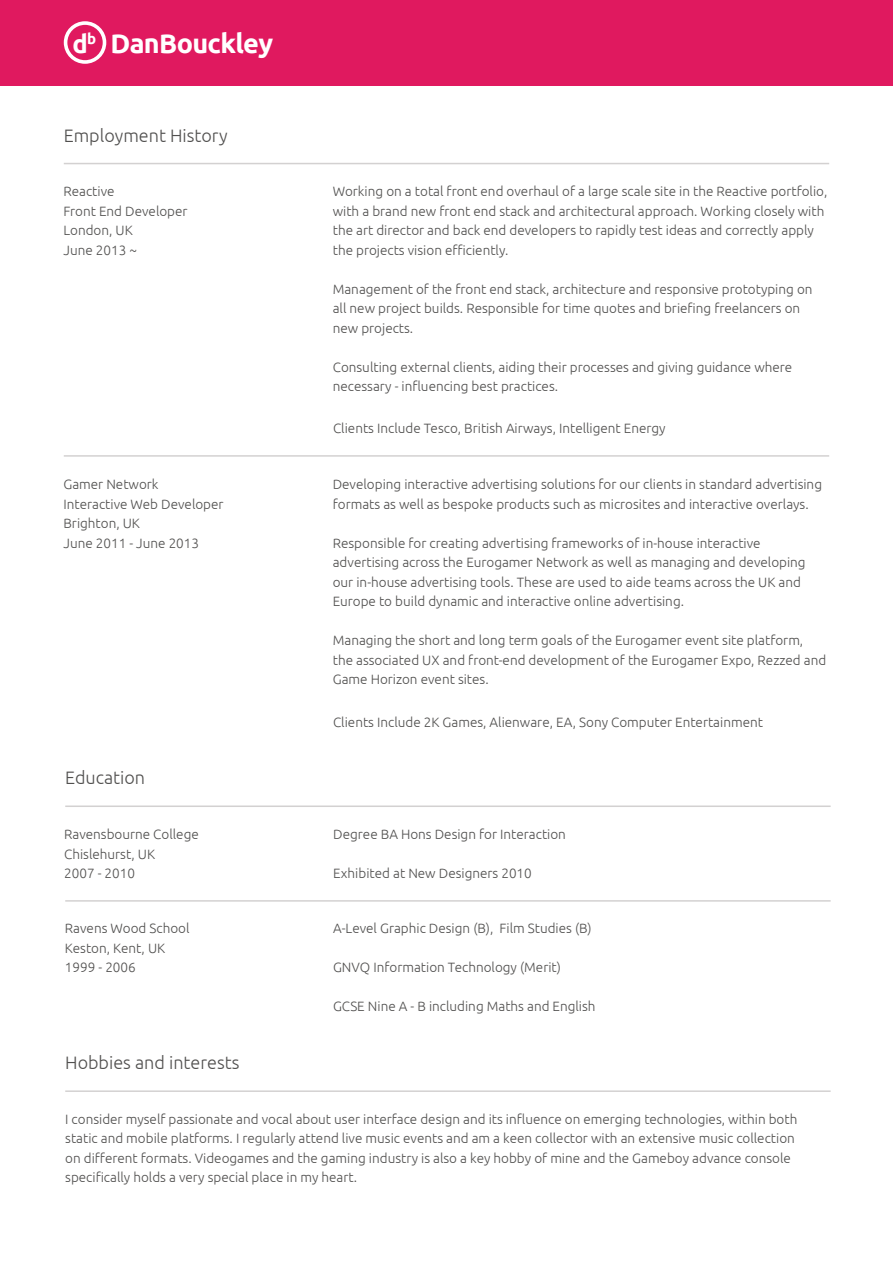
<style>
.page{position:relative;width:893px;height:1263px;background:#fff}
.page>*{position:absolute;margin:0;border:0;box-sizing:border-box;transform-origin:0 0}
.t1{font:700 27px "Ubuntu";letter-spacing:-.025em;color:#fff}
.t2{font:300 18px "Ubuntu";color:#51504f}
.t3{font:700 15px "Ubuntu";color:#fff}
.t4{font:300 13.5px/19.5px "Ubuntu";color:#51504f}
.s1{font-size:25.5px}
</style>
<div class="page">
<div style="left:0;top:0;width:893px;height:85px;background:#e0195f"></div>
<div style="left:64px;top:21px;width:42px;height:43px;border:4px solid #fff;border-radius:50%"></div>
<hr style="left:64px;top:163px;width:765px;height:1px;background:#d3d1d1">
<hr style="left:64px;top:455px;width:765px;height:2px;background:#d3d1d1">
<hr style="left:65px;top:805px;width:766px;height:2px;background:#d3d1d1">
<hr style="left:65px;top:900px;width:766px;height:2px;background:#d3d1d1">
<hr style="left:65px;top:1090px;width:766px;height:2px;background:#d3d1d1">
<h1 class="t1" style="left:73px;top:27px;width:202px"><span class="s1">d</span> DanBouckley</h1>
<p class="t3" style="left:87px;top:29px;width:11px">b</p>
<h2 class="t2" style="left:64px;top:124px;width:165px">Employment History</h2>
<p class="t4" style="left:63px;top:181px;width:126px">Reactive<br>Front End Developer<br>London, UK<br>June 2013 ~</p>
<p class="t4" style="left:333px;top:181px;width:496px">Working on a total front end overhaul of a large scale site in the Reactive portfolio, with a brand new front end stack and architectural approach. Working closely with the art director and back end developers to rapidly test ideas and correctly apply the projects vision efficiently.</p>
<p class="t4" style="left:333px;top:279px;width:481px">Management of the front end stack, architecture and responsive prototyping on all new project builds. Responsible for time quotes and briefing freelancers on new projects.</p>
<p class="t4" style="left:333px;top:357px;width:461px">Consulting external clients, aiding their processes and giving guidance where necessary - influencing best practices.</p>
<p class="t4" style="left:333px;top:419px;width:334px">Clients Include Tesco, British Airways, Intelligent Energy</p>
<p class="t4" style="left:63px;top:475px;width:162px">Gamer Network<br>Interactive Web Developer<br>Brighton, UK<br>June 2011 - June 2013</p>
<p class="t4" style="left:333px;top:475px;width:491px">Developing interactive advertising solutions for our clients in standard advertising formats as well as bespoke products such as microsites and interactive overlays.</p>
<p class="t4" style="left:333px;top:533px;width:474px">Responsible for creating advertising frameworks of in-house interactive advertising across the Eurogamer Network as well as managing and developing our in-house advertising tools. These are used to aide teams across the UK and Europe to build dynamic and interactive online advertising.</p>
<p class="t4" style="left:333px;top:631px;width:495px">Managing the short and long term goals of the Eurogamer event site platform, the associated UX and front-end development of the Eurogamer Expo, Rezzed and<br>Game Horizon event sites.</p>
<p class="t4" style="left:333px;top:712px;width:431px">Clients Include 2K Games, Alienware, EA, Sony Computer Entertainment</p>
<h2 class="t2" style="left:65px;top:767px;width:81px">Education</h2>
<p class="t4" style="left:64px;top:824px;width:136px">Ravensbourne College<br>Chislehurst, UK<br>2007 - 2010</p>
<p class="t4" style="left:65px;top:918px;width:126px">Ravens Wood School<br>Keston, Kent, UK<br>1999 - 2006</p>
<h2 class="t2" style="left:65px;top:1052px;width:176px">Hobbies and interests</h2>
<p class="t4" style="left:333px;top:824px;width:234px">Degree BA Hons Design for Interaction</p>
<p class="t4" style="left:333px;top:863px;width:200px">Exhibited at New Designers 2010</p>
<p class="t4" style="left:333px;top:918px;width:260px">A-Level Graphic Design (B), Film Studies (B)</p>
<p class="t4" style="left:333px;top:957px;width:229px">GNVQ Information Technology (Merit)</p>
<p class="t4" style="left:333px;top:996px;width:264px">GCSE Nine A - B including Maths and English</p>
<p class="t4" style="left:65px;top:1109px;width:734px">I consider myself passionate and vocal about user interface design and its influence on emerging technologies, within both static and mobile platforms. I regularly attend live music events and am a keen collector with an extensive music collection on different formats. Videogames and the gaming industry is also a key hobby of mine and the Gameboy advance console specifically holds a very special place in my heart.</p>
</div>
